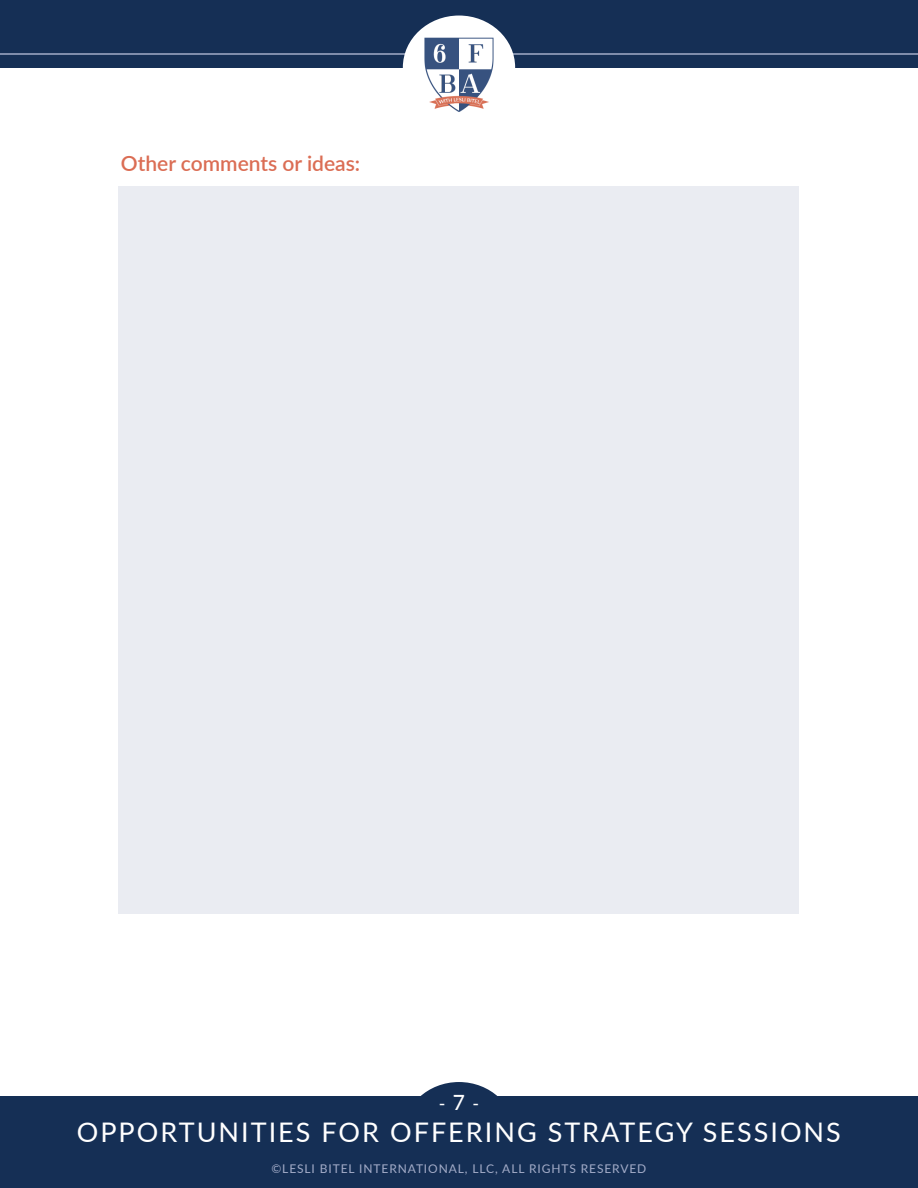
<style>
.page{position:relative;width:918px;height:1188px;background:#fff}
.page>*{position:absolute;margin:0;border:0;box-sizing:border-box;transform-origin:0 0}
.t1{font:27px "Lato";letter-spacing:.075em;color:#fff}
.PG{font:600 21px "Lato";color:#db6d54}
.t2{font:18px "Lato";color:#fff}
.t3{font:12px "Lato";letter-spacing:.075em;color:#a3acc8}
.s1{font-weight:500;font-size:21px}
</style>
<div class="page">
<div style="left:0;top:1096px;width:918px;height:92px;background:#152f55"></div>
<div style="left:0;top:0;width:918px;height:68px;background:#152f55"></div>
<div style="left:403px;top:1082px;width:112px;height:104px;background:#152f55;border-radius:50%"></div>
<hr style="left:0;top:53px;width:918px;height:2px;background:#a3acc8">
<div style="left:403px;top:16px;width:112px;height:103px;background:#fff;border-radius:50%"></div>
<img style="left:424px;top:37px;width:70px;height:75px">
<div style="left:119px;top:186px;width:680px;height:728px;background:#eaecf2"></div>
<p class="PG" style="left:121px;top:148px;width:241px">Other comments or ideas:</p>
<h3 class="t2" style="left:439px;top:1090px;width:42px">- <span class="s1">7</span> -</h3>
<h1 class="t1" style="left:77px;top:1113px;width:766px">OPPORTUNITIES FOR OFFERING STRATEGY SESSIONS</h1>
<p class="t3" style="left:271px;top:1160px;width:376px">©LESLI BITEL INTERNATIONAL, LLC, ALL RIGHTS RESERVED</p>
</div>
